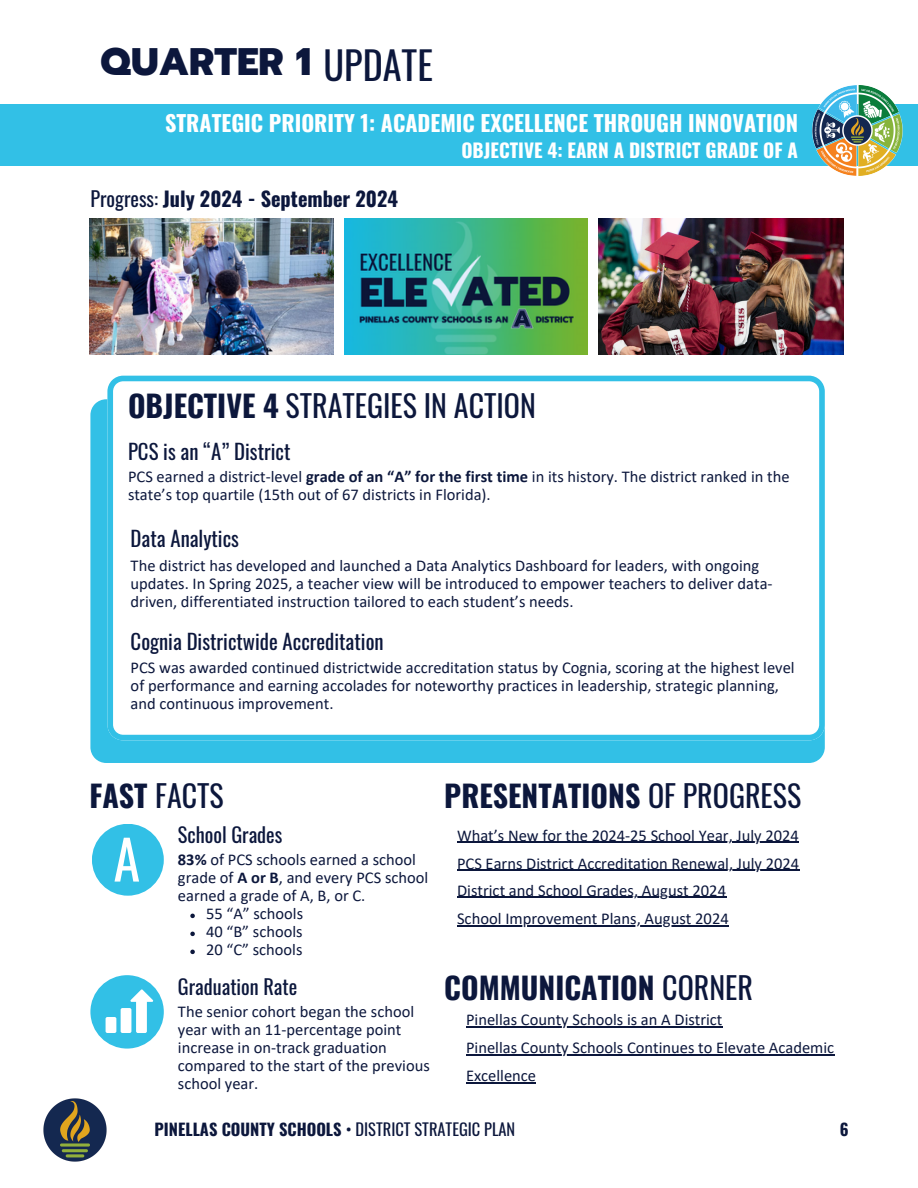
<style>
.page{position:relative;width:918px;height:1188px;background:#fff}
.page>*{position:absolute;margin:0;border:0;box-sizing:border-box;transform-origin:0 0}
.t1{font:54.15px "Oswald";color:#fff}
.t2{font:800 38.25px "Prompt";color:#0c173c}
.t3{font:38.25px "Oswald";color:#0c173c}
.t4{font:700 30px "Oswald";color:#0c173c}
.t5{font:30px "Oswald";color:#0c173c}
.t6{font:700 22.05px "Oswald";color:#fff}
.t7{font:20.85px "Oswald";color:#0c173c}
.t8{font:700 20.25px "Oswald";color:#0c173c}
.t9{font:20.25px "Oswald";color:#0c173c}
.t10{font:700 19.05px "Oswald";color:#fff}
.t11{font:16.65px "Calibri";color:#0c173c}
.t12{font:16.5px/18px "Calibri";color:#0c173c}
.t13{font:16.5px "Oswald";color:#0c173c}
.t14{font:700 16.5px "Oswald";color:#0c173c}
.s1{font-weight:400}
.s2{font-weight:700}
</style>
<div class="page">
<img style="left:89px;top:218px;width:244px;height:136px">
<img style="left:345px;top:218px;width:243px;height:136px">
<img style="left:599px;top:218px;width:244px;height:136px">
<img style="left:43px;top:1098px;width:64px;height:64px">
<div style="left:90px;top:399px;width:735px;height:364px;background:#32c0e6"></div>
<svg style="left:107px;top:376px;width:718px;height:364px"></svg>
<div style="left:0;top:105px;width:918px;height:61px;background:#32c0e6"></div>
<img style="left:808px;top:85px;width:98px;height:91px">
<div style="left:90px;top:975px;width:74px;height:73px;background:#32c0e6;border-radius:50%"></div>
<svg style="left:106px;top:989px;width:47px;height:44px"></svg>
<hr style="left:457px;top:897px;width:269px;height:1px;background:#0c173c">
<hr style="left:457px;top:925px;width:272px;height:1px;background:#0c173c">
<svg style="left:190px;top:914px;width:5px;height:4px"></svg>
<svg style="left:190px;top:932px;width:5px;height:4px"></svg>
<svg style="left:190px;top:950px;width:5px;height:4px"></svg>
<div style="left:92px;top:824px;width:72px;height:72px;background:#32c0e6;border-radius:50%"></div>
<hr style="left:466px;top:1026px;width:256px;height:1px;background:#0c173c">
<hr style="left:466px;top:1054px;width:368px;height:2px;background:#0c173c">
<hr style="left:466px;top:1083px;width:70px;height:1px;background:#0c173c">
<hr style="left:457px;top:842px;width:342px;height:1px;background:#0c173c">
<hr style="left:457px;top:870px;width:334px;height:1px;background:#0c173c">
<p class="t2" style="left:101px;top:34px;width:212px">QUARTER 1</p>
<p class="t3" style="left:324px;top:35px;width:111px">UPDATE</p>
<p class="t6" style="left:165px;top:106px;width:634px">STRATEGIC PRIORITY 1: ACADEMIC EXCELLENCE THROUGH INNOVATION</p>
<h3 class="t10" style="left:461px;top:136px;width:338px">OBJECTIVE 4: EARN A DISTRICT GRADE OF A</h3>
<h6 class="t8" style="left:90px;top:182px;width:309px"><span class="s1">Progress:</span> July 2024 - September 2024</h6>
<p class="t5" style="left:128px;top:382px;width:409px"><span class="s2">OBJECTIVE 4</span> STRATEGIES IN ACTION</p>
<h2 class="t7" style="left:128px;top:435px;width:164px">PCS is an “A” District</h2>
<p class="t12" style="left:128px;top:469px;width:663px">PCS earned a district-level <span class="s2">grade of an “A” for the first time</span> in its history. The district ranked in the state’s top quartile (15th out of 67 districts in Florida).</p>
<h4 class="t7" style="left:131px;top:522px;width:110px">Data Analytics</h4>
<h4 class="t12" style="left:131px;top:558px;width:644px">The district has developed and launched a Data Analytics Dashboard for leaders, with ongoing updates. In Spring 2025, a teacher view will be introduced to empower teachers to deliver data&shy;driven, differentiated instruction tailored to each student’s needs.</h4>
<p class="t7" style="left:131px;top:625px;width:254px">Cognia Districtwide Accreditation</p>
<h6 class="t12" style="left:131px;top:660px;width:666px">PCS was awarded continued districtwide accreditation status by Cognia, scoring at the highest level of performance and earning accolades for noteworthy practices in leadership, strategic planning, and continuous improvement.</h6>
<h5 class="t5" style="left:89px;top:773px;width:136px"><span class="s2">FAST</span> FACTS</h5>
<p class="t1" style="left:113px;top:817px;width:28px">A</p>
<p class="t9" style="left:178px;top:819px;width:106px">School Grades</p>
<h6 class="t12" style="left:178px;top:852px;width:252px"><span class="s2">83%</span> of PCS schools earned a school grade of <span class="s2">A or B</span>, and every PCS school earned a grade of A, B, or C.</h6>
<p class="t12" style="left:206px;top:906px;width:99px">55 “A” schools</p>
<h6 class="t12" style="left:206px;top:924px;width:98px">40 “B” schools</h6>
<p class="t12" style="left:206px;top:942px;width:98px">20 “C” schools</p>
<h6 class="t4" style="left:444px;top:773px;width:358px">PRESENTATIONS <span class="s1">OF PROGRESS</span></h6>
<p class="t12" style="left:457px;top:828px;width:343px">What’s New for the 2024-25 School Year, July 2024</p>
<p class="t12" style="left:457px;top:856px;width:344px">PCS Earns District Accreditation Renewal, July 2024</p>
<p class="t11" style="left:457px;top:883px;width:271px">District and School Grades, August 2024</p>
<h6 class="t11" style="left:457px;top:912px;width:273px">School Improvement Plans, August 2024</h6>
<p class="t9" style="left:178px;top:970px;width:121px">Graduation Rate</p>
<p class="t4" style="left:444px;top:964px;width:310px">COMMUNICATION <span class="s1">CORNER</span></p>
<h4 class="t12" style="left:178px;top:1003px;width:253px">The senior cohort began the school year with an 11-percentage point increase in on-track graduation compared to the start of the previous school year.</h4>
<p class="t12" style="left:466px;top:1012px;width:258px">Pinellas County Schools is an A District</p>
<p class="t12" style="left:466px;top:1035px;width:370px;line-height:28.2px">Pinellas County Schools Continues to Elevate Academic<br>Excellence</p>
<h1 class="t13" style="left:155px;top:1116px;width:362px"><span class="s2">PINELLAS COUNTY SCHOOLS</span> • DISTRICT STRATEGIC PLAN</h1>
<h4 class="t14" style="left:840px;top:1116px;width:10px">6</h4>
</div>
